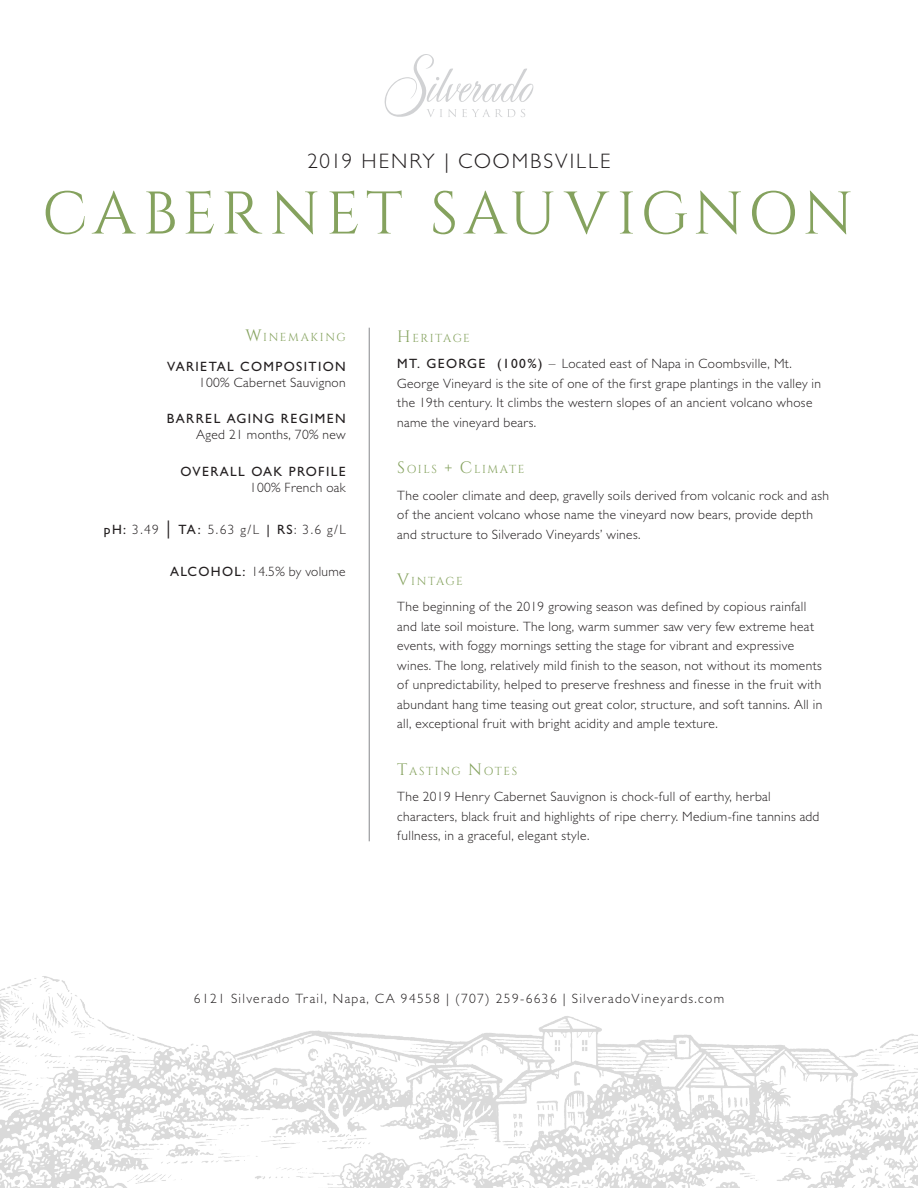
<style>
.page{position:relative;width:918px;height:1188px;background:#fff}
.page>*{position:absolute;margin:0;border:0;box-sizing:border-box;transform-origin:0 0}
.heads{font:60px "Cinzel";letter-spacing:.08em;color:#85a25e}
.subheads{font:300 21px "Gill Sans MT Pro";letter-spacing:.095em;color:#231f20}
.t1{font:300 13.5px/19.5px "Gill Sans MT Pro";letter-spacing:.025em;color:#231f20}
.t2{font:300 13.5px "Gill Sans MT Pro";letter-spacing:.1em;color:#231f20}
.t3{font:500 13.5px "Gill Sans MT Pro";letter-spacing:.1em;color:#231f20}
.t4{font:11.55px "Cinzel";letter-spacing:.145em;color:#85a25e}
.t5{font:11.55px "Cinzel";letter-spacing:.115em;color:#85a25e}
.s1{font-size:16.5px}
.s2{font-weight:500}
.s3{font-family:"Minion Pro";font-weight:400;font-size:18px}
</style>
<div class="page">
<img style="left:0;top:976px;width:918px;height:212px">
<svg style="left:385px;top:54px;width:148px;height:63px"></svg>
<hr style="left:369px;top:328px;width:1px;height:513px;background:#85878b">
<p class="subheads" style="left:307px;top:148px;width:305px">2019 HENRY | COOMBSVILLE</p>
<p class="heads" style="left:42px;top:179px;width:813px">CABERNET SAUVIGNON</p>
<p class="t4" style="left:245px;top:330px;width:102px"><span class="s1">W</span>INEMAKING</p>
<p class="t3" style="left:167px;top:358px;width:180px">VARIETAL COMPOSITION</p>
<p class="t1" style="left:199px;top:372px;width:148px">100% Cabernet Sauvignon</p>
<p class="t3" style="left:167px;top:411px;width:180px">BARREL AGING REGIMEN</p>
<p class="t1" style="left:196px;top:425px;width:151px">Aged 21 months, 70% new</p>
<p class="t3" style="left:181px;top:463px;width:167px">OVERALL OAK PROFILE</p>
<p class="t1" style="left:250px;top:478px;width:97px">100% French oak</p>
<p class="t1" style="left:104px;top:519px;width:243px"><span class="s2">pH:</span> 3.49 <span class="s3">|</span> <span class="s2">TA:</span> 5.63 g/L <span class="s2">| RS</span>: 3.6 g/L</p>
<p class="t1" style="left:170px;top:561px;width:177px"><span class="s2">ALCOHOL:</span> 14.5% by volume</p>
<p class="t5" style="left:397px;top:332px;width:74px"><span class="s1">H</span>ERITAGE</p>
<p class="t1" style="left:397px;top:354px;width:425px"><span class="s2">MT. GEORGE (100%)</span> – Located east of Napa in Coombsville, Mt.<br>George Vineyard is the site of one of the first grape plantings in the valley in the 19th century. It climbs the western slopes of an ancient volcano whose name the vineyard bears.</p>
<p class="t4" style="left:397px;top:463px;width:129px"><span class="s1">S</span>OILS <span class="s1">+ C</span>LIMATE</p>
<p class="t1" style="left:397px;top:485px;width:433px">The cooler climate and deep, gravelly soils derived from volcanic rock and ash of the ancient volcano whose name the vineyard now bears, provide depth and structure to Silverado Vineyards’ wines.</p>
<p class="t4" style="left:397px;top:575px;width:67px"><span class="s1">V</span>INTAGE</p>
<p class="t1" style="left:397px;top:597px;width:427px">The beginning of the 2019 growing season was defined by copious rainfall and late soil moisture. The long, warm summer saw very few extreme heat events, with foggy mornings setting the stage for vibrant and expressive wines. The long, relatively mild finish to the season, not without its moments of unpredictability, helped to preserve freshness and finesse in the fruit with abundant hang time teasing out great color, structure, and soft tannins. All in all, exceptional fruit with bright acidity and ample texture.</p>
<p class="t4" style="left:397px;top:764px;width:120px"><span class="s1">T</span>ASTING <span class="s1">N</span>OTES</p>
<p class="t1" style="left:397px;top:787px;width:424px">The 2019 Henry Cabernet Sauvignon is chock-full of earthy, herbal characters, black fruit and highlights of ripe cherry. Medium-fine tannins add fullness, in a graceful, elegant style.</p>
<p class="t2" style="left:194px;top:990px;width:532px">6121 Silverado Trail, Napa, CA 94558 | (707) 259-6636 | SilveradoVineyards.com</p>
</div>
